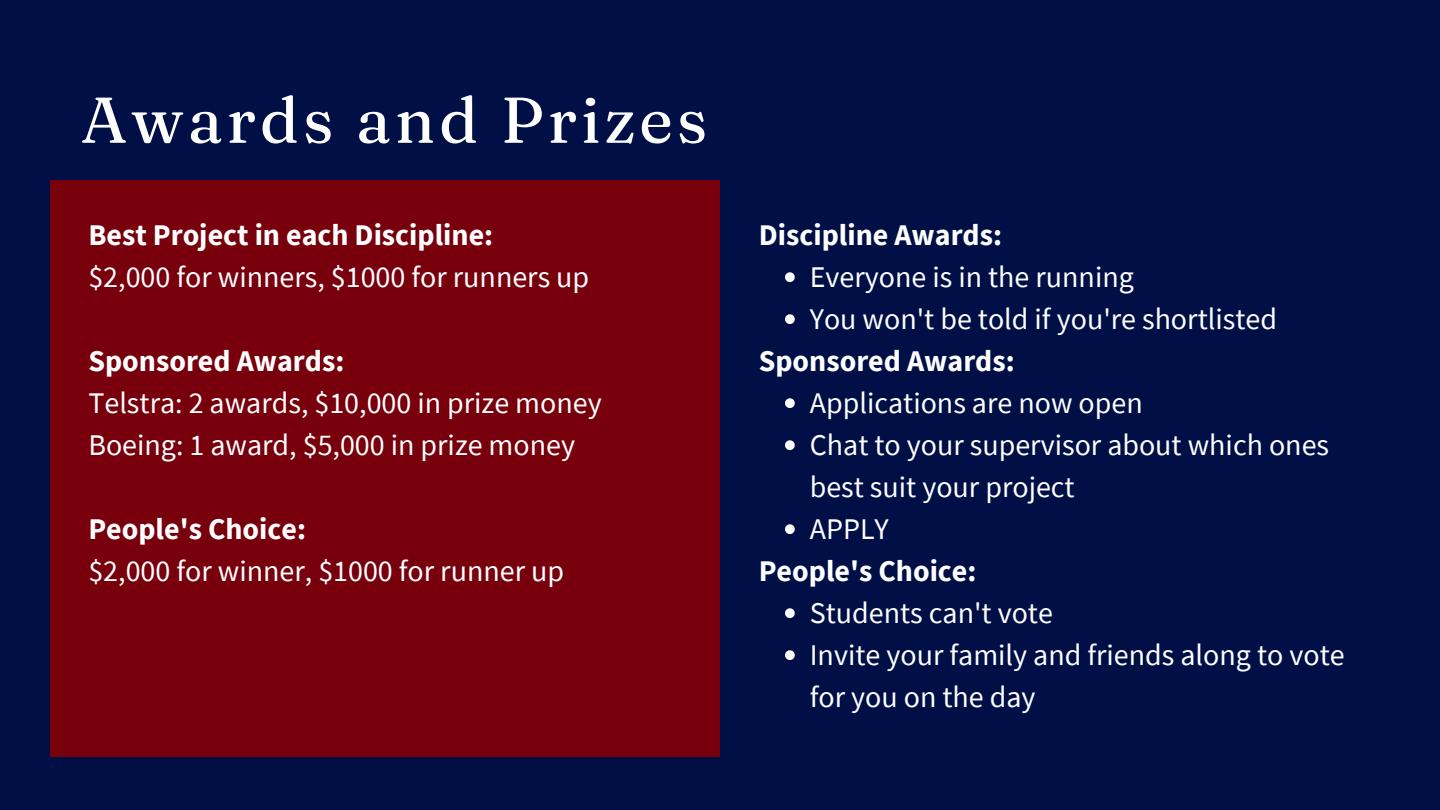
<style>
.page{position:relative;width:1440px;height:810px;background:#000f46}
.page>*{position:absolute;margin:0;border:0;box-sizing:border-box;transform-origin:0 0}
.t1{font:64.5px "Fraunces 9 pt";letter-spacing:.06em;color:#fff}
.t2{font:30px/42px "Source Sans Pro";color:#fefeff}
.t3{font:700 30px "Source Sans Pro";color:#fefeff}
</style>
<div class="page">
<div style="left:50px;top:180px;width:670px;height:576px;background:#78000d"></div>
<svg style="left:785px;top:272px;width:10px;height:10px"></svg>
<svg style="left:785px;top:314px;width:10px;height:10px"></svg>
<svg style="left:785px;top:398px;width:10px;height:10px"></svg>
<svg style="left:785px;top:440px;width:10px;height:10px"></svg>
<svg style="left:785px;top:524px;width:10px;height:10px"></svg>
<svg style="left:785px;top:608px;width:10px;height:10px"></svg>
<svg style="left:785px;top:650px;width:10px;height:10px"></svg>
<p class="t1" style="left:81px;top:80px;width:628px">Awards and Prizes</p>
<h1 class="t3" style="left:88px;top:216px;width:406px">Best Project in each Discipline:</h1>
<p class="t2" style="left:88px;top:256px;width:502px">$2,000 for winners, $1000 for runners up</p>
<p class="t3" style="left:88px;top:342px;width:257px">Sponsored Awards:</p>
<p class="t2" style="left:88px;top:382px;width:515px">Telstra: 2 awards, $10,000 in prize money</p>
<p class="t2" style="left:88px;top:424px;width:488px">Boeing: 1 award, $5,000 in prize money</p>
<p class="t3" style="left:88px;top:510px;width:219px">People's Choice:</p>
<p class="t2" style="left:88px;top:550px;width:477px">$2,000 for winner, $1000 for runner up</p>
<p class="t3" style="left:759px;top:216px;width:245px">Discipline Awards:</p>
<h2 class="t2" style="left:810px;top:256px;width:326px">Everyone is in the running</h2>
<p class="t2" style="left:810px;top:298px;width:469px">You won't be told if you're shortlisted</p>
<p class="t3" style="left:759px;top:342px;width:257px">Sponsored Awards:</p>
<h2 class="t2" style="left:810px;top:382px;width:335px">Applications are now open</h2>
<p class="t2" style="left:810px;top:424px;width:521px">Chat to your supervisor about which ones best suit your project</p>
<p class="t2" style="left:810px;top:508px;width:81px">APPLY</p>
<p class="t3" style="left:759px;top:552px;width:219px">People's Choice:</p>
<h2 class="t2" style="left:810px;top:592px;width:245px">Students can't vote</h2>
<p class="t2" style="left:810px;top:634px;width:536px">Invite your family and friends along to vote for you on the day</p>
</div>
